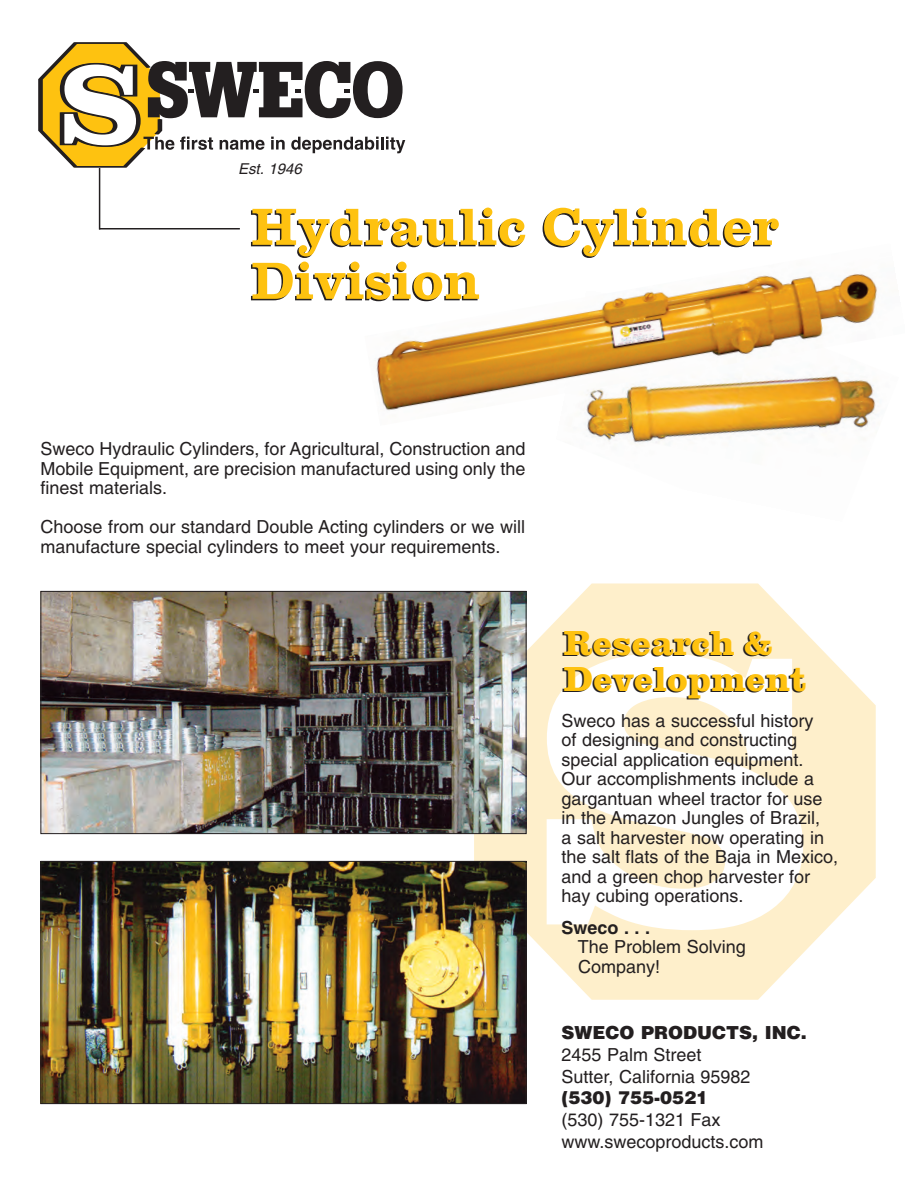
<style>
.page{position:relative;width:918px;height:1188px;background:#fff}
.page>*{position:absolute;margin:0;border:0;box-sizing:border-box;transform-origin:0 0}
.t1{font:700 54px/54px "Clarendon T";color:#fec210}
.t2{font:700 36px/36px "Clarendon T Extr";color:#fec210}
.t3{font:18px/19.5px "Helvetica";color:#231f20}
.t4{font:900 18px "Helvetica";color:#231f20}
.t5{font:700 18px "Helvetica";color:#231f20}
.t6{font:italic 15px "Helvetica";color:#231f20}
</style>
<div class="page">
<img style="left:587px;top:426px;width:278px;height:19px">
<svg style="left:38px;top:42px;width:367px;height:126px"></svg>
<hr style="left:99px;top:168px;width:1px;height:61px;background:#231f20">
<hr style="left:99px;top:228px;width:141px;height:2px;background:#231f20">
<img style="left:376px;top:273px;width:502px;height:153px">
<svg style="left:474px;top:584px;width:402px;height:416px;fill:#feefcb"></svg>
<svg style="left:547px;top:653px;width:256px;height:277px"></svg>
<img style="left:42px;top:863px;width:482px;height:239px">
<div style="left:40px;top:861px;width:486px;height:243px;border:1px solid #231f20"></div>
<img style="left:42px;top:593px;width:482px;height:239px">
<div style="left:40px;top:591px;width:486px;height:243px;border:1px solid #231f20"></div>
<p class="t6" style="left:238px;top:163px;width:65px">Est. 1946</p>
<h1 class="t1" style="left:251px;top:199px;width:531px">Hydraulic Cylinder<br>Division</h1>
<p class="t3" style="left:40px;top:441px;width:486px;text-align:justify">Sweco Hydraulic Cylinders, for Agricultural, Construction and Mobile Equipment, are precision manufactured using only the finest materials.</p>
<p class="t3" style="left:40px;top:519px;width:486px">Choose from our standard Double Acting cylinders or we will manufacture special cylinders to meet your requirements.</p>
<h2 class="t2" style="left:563px;top:625px;width:245px">Research &amp;<br>Development</h2>
<p class="t3" style="left:562px;top:713px;width:278px">Sweco has a successful history<br>of designing and constructing special application equipment.<br>Our accomplishments include a gargantuan wheel tractor for use in the Amazon Jungles of Brazil,<br>a salt harvester now operating in the salt flats of the Baja in Mexico, and a green chop harvester for hay cubing operations.</p>
<p class="t5" style="left:562px;top:920px;width:90px">Sweco . . .</p>
<p class="t3" style="left:578px;top:939px;width:170px">The Problem Solving<br>Company!</p>
<p class="t4" style="left:562px;top:1023px;width:247px">SWECO PRODUCTS, INC.</p>
<p class="t3" style="left:562px;top:1046px;width:191px;line-height:21.6px">2455 Palm Street<br>Sutter, California 95982</p>
<p class="t4" style="left:562px;top:1088px;width:148px">(530) 755-0521</p>
<p class="t3" style="left:562px;top:1110px;width:204px;line-height:21.6px">(530) 755-1321 Fax www.swecoproducts.com</p>
</div>
